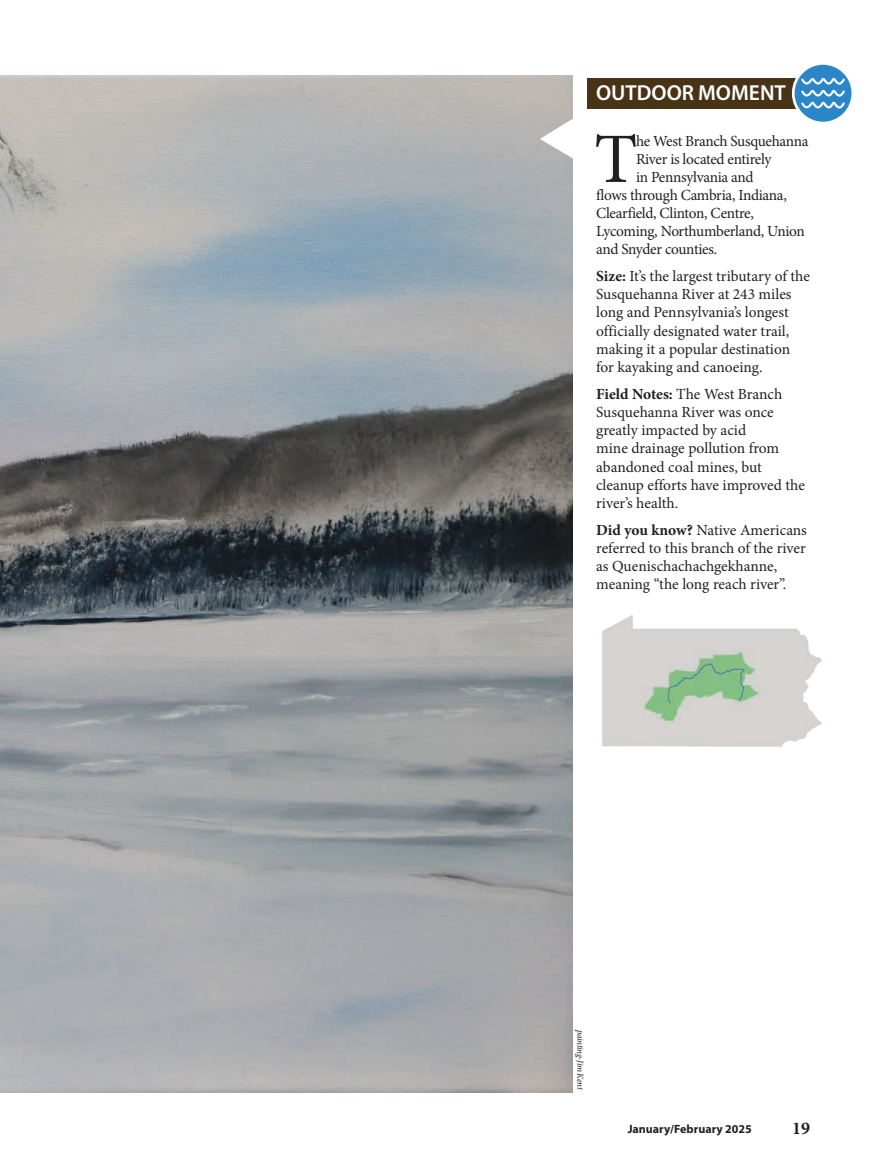
<style>
.page{position:relative;width:891px;height:1176px;background:#fff}
.page>*{position:absolute;margin:0;border:0;box-sizing:border-box;transform-origin:0 0}
.Magazine_body_text{font:70.8px "Minion Pro";color:#231f20}
.New_subhead{font:600 21.75px "Myriad Pro";color:#fff}
.t1{font:700 18px "Minion Pro";color:#231f20}
.Magazine_body_text-2{font:15.45px/18.1px "Minion Pro";letter-spacing:-.01em;color:#231f20}
.t2{font:700 12px "Myriad Pro";color:#231f20}
.new_captions{font:italic 9px "Minion Pro";letter-spacing:-.035em;color:#231f20}
.s1{font-weight:700}
</style>
<div class="page">
<img style="left:0;top:76px;width:572px;height:1016px">
<svg style="left:540px;top:118px;width:33px;height:41px"></svg>
<div style="left:588px;top:78px;width:259px;height:30px;background:#493317"></div>
<svg style="left:793px;top:63px;width:60px;height:60px"></svg>
<div style="left:792px;top:62px;width:62px;height:62px;border:3px solid #fff;border-radius:50%"></div>
<svg style="left:800px;top:76px;width:47px;height:34px;background:#5ca2d4"></svg>
<img style="left:602px;top:615px;width:220px;height:132px">
<p class="New_subhead" style="left:596px;top:79px;width:191px">OUTDOOR MOMENT</p>
<p class="Magazine_body_text" style="left:594px;top:112px;width:45px">T</p>
<p class="Magazine_body_text-2" style="left:636px;top:132px;width:174px">he West Branch Susquehanna</p>
<p class="Magazine_body_text-2" style="left:636px;top:150px;width:137px">River is located entirely</p>
<p class="Magazine_body_text-2" style="left:636px;top:168px;width:119px">in Pennsylvania and</p>
<p class="Magazine_body_text-2" style="left:596px;top:186px;width:192px">flows through Cambria, Indiana,</p>
<p class="Magazine_body_text-2" style="left:596px;top:204px;width:159px">Clearfield, Clinton, Centre,</p>
<p class="Magazine_body_text-2" style="left:596px;top:222px;width:210px">Lycoming, Northumberland, Union</p>
<p class="Magazine_body_text-2" style="left:596px;top:240px;width:123px">and Snyder counties.</p>
<p class="Magazine_body_text-2" style="left:596px;top:267px;width:215px"><span class="s1">Size:</span> It’s the largest tributary of the Susquehanna River at 243 miles long and Pennsylvania’s longest officially designated water trail, making it a popular destination for kayaking and canoeing.</p>
<p class="Magazine_body_text-2" style="left:596px;top:385px;width:210px"><span class="s1">Field Notes:</span> The West Branch<br>Susquehanna River was once greatly impacted by acid<br>mine drainage pollution from abandoned coal mines, but cleanup efforts have improved the river’s health.</p>
<p class="Magazine_body_text-2" style="left:596px;top:521px;width:212px"><span class="s1">Did you know?</span> Native Americans referred to this branch of the river as Quenischachachgekhanne, meaning “the long reach river”.</p>
<p class="new_captions" style="left:587px;top:1029px;width:62px;rotate:90deg">painting-Jim Kent</p>
<p class="t2" style="left:628px;top:1120px;width:126px">January/February 2025</p>
<p class="t1" style="left:792px;top:1115px;width:19px">19</p>
</div>
